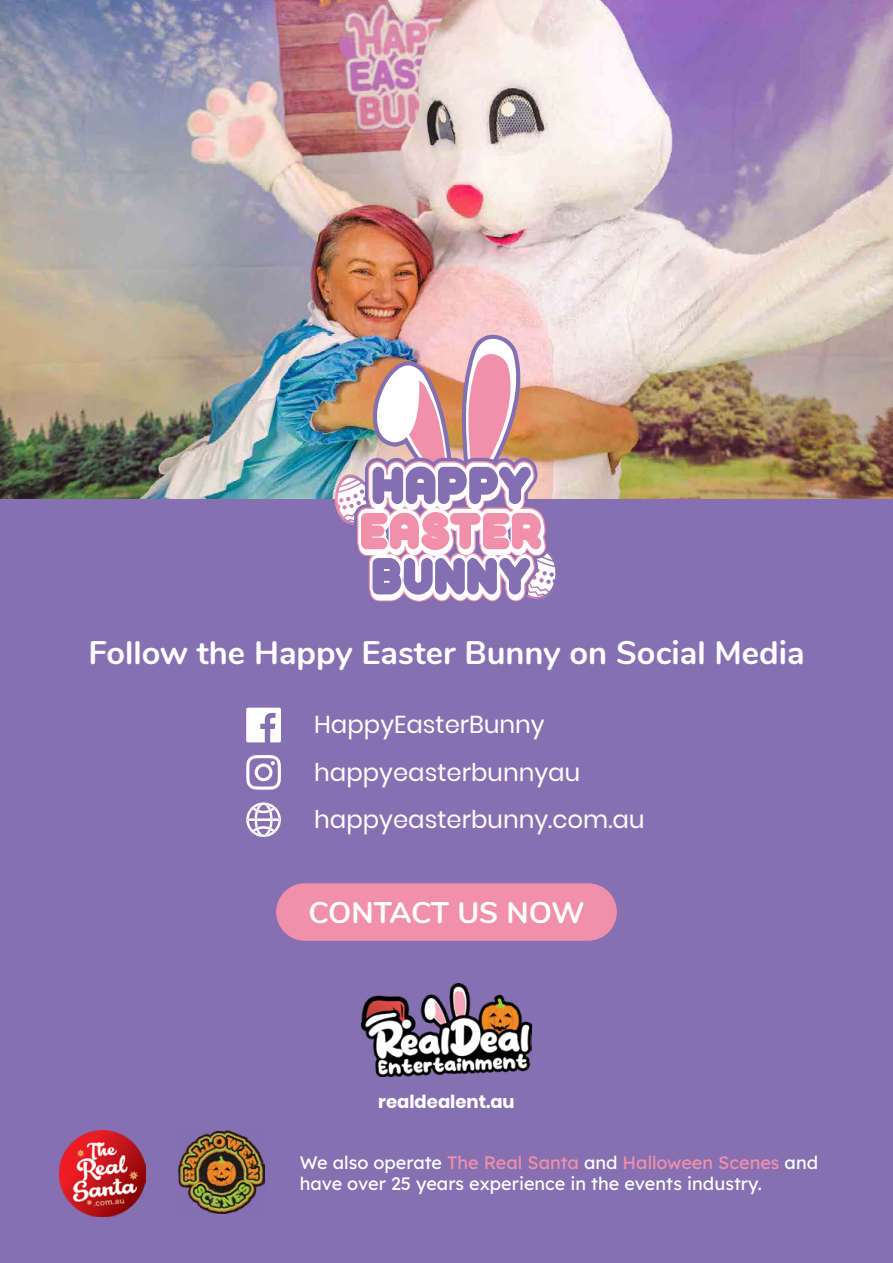
<style>
.page{position:relative;width:893px;height:1263px;background:#fff}
.page>*{position:absolute;margin:0;border:0;box-sizing:border-box;transform-origin:0 0}
.t1{font:700 32.55px "Nunito";color:#fff}
.t2{font:700 29.85px "Nunito";letter-spacing:-.01em;color:#fff}
.t3{font:24.45px/47.4px "Poppins";color:#fff}
.t4{font:18px/21.6px "Lexend Deca";color:#fff}
.t5{font:700 18px "Poppins";color:#fff}
.s1{color:#f090ab}
</style>
<div class="page">
<img style="left:0;top:0;width:893px;height:500px">
<div style="left:0;top:500px;width:893px;height:763px;background:#8670b2"></div>
<img style="left:334px;top:331px;width:225px;height:271px">
<svg style="left:246px;top:708px;width:35px;height:34px"></svg>
<svg style="left:246px;top:755px;width:35px;height:35px"></svg>
<svg style="left:246px;top:802px;width:35px;height:35px"></svg>
<div style="left:276px;top:883px;width:341px;height:58px;background:#f090ab;border-radius:29px"></div>
<img style="left:59px;top:1130px;width:86px;height:86px">
<img style="left:179px;top:1130px;width:86px;height:83px">
<img style="left:362px;top:983px;width:169px;height:94px">
<h1 class="t1" style="left:88px;top:628px;width:718px">Follow the Happy Easter Bunny on Social Media</h1>
<h3 class="t3" style="left:314px;top:701px;width:332px">HappyEasterBunny happyeasterbunnyau happyeasterbunny.com.au</h3>
<h2 class="t2" style="left:308px;top:890px;width:278px">CONTACT US NOW</h2>
<p class="t5" style="left:378px;top:1091px;width:138px">realdealent.au</p>
<p class="t4" style="left:300px;top:1150px;width:520px">We also operate <span class="s1">The Real Santa</span> and <span class="s1">Halloween Scenes</span> and have over 25 years experience in the events industry.</p>
</div>
